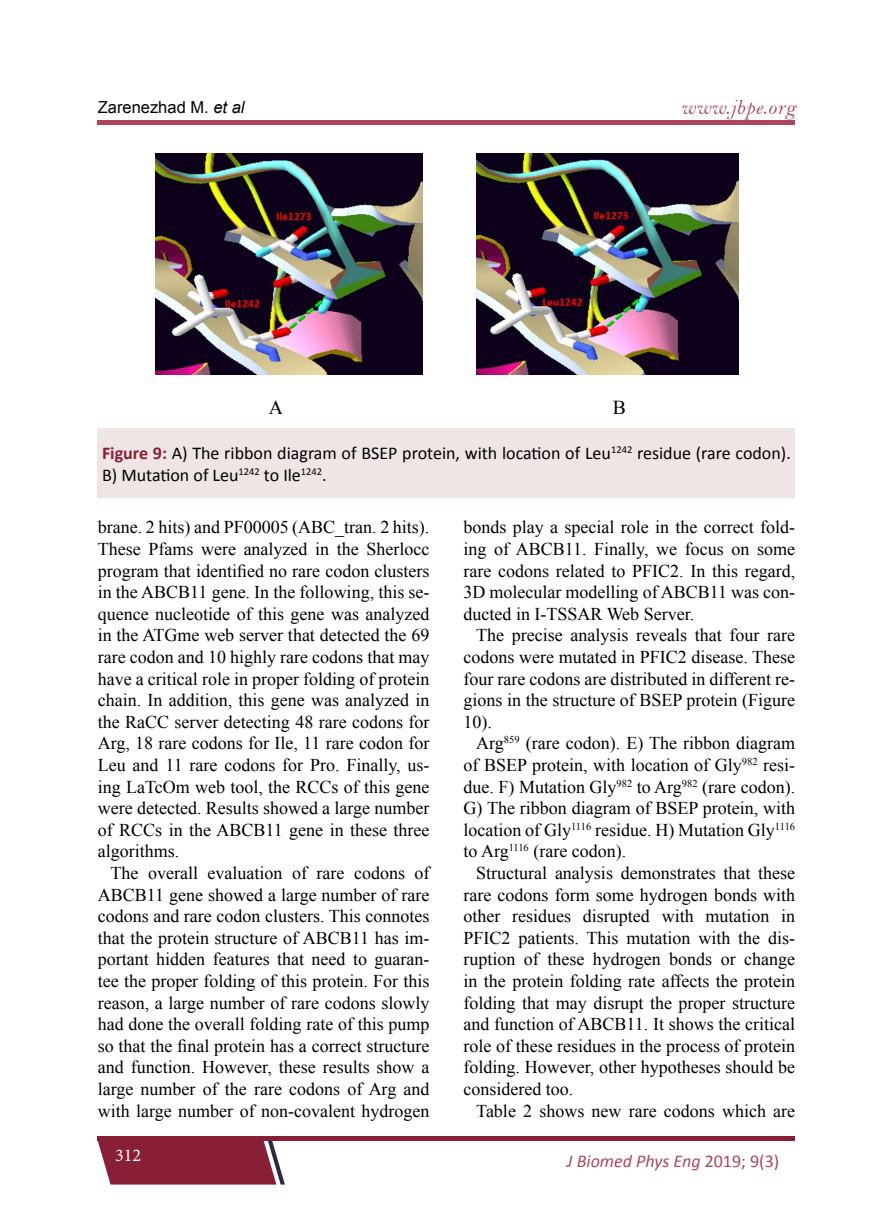
<style>
.page{position:relative;width:893px;height:1212px;background:#fff}
.page>*{position:absolute;margin:0;border:0;box-sizing:border-box;transform-origin:0 0}
.t1{font:21px "Bell MT Italic";letter-spacing:.03em;color:#ad465c}
.t2{font:19.8px "Times New Roman";color:#000}
.t3{font:18px/21.6px "Times New Roman";color:#000;text-align:justify}
.t4{font:18px/21.6px "Calibri";color:#000}
.t5{font:italic 18px "Calibri";color:#ad465c}
.t6{font:18px "Minion Pro";color:#fff}
.t7{font:16.5px "Arial";color:#000}
.s1{font-style:italic}
.s2{font-weight:700;color:#891f36}
.s3{font-style:normal}
</style>
<div class="page">
<div style="left:98px;top:1136px;width:697px;height:5px;background:#891f36"></div>
<svg style="left:98px;top:1141px;width:187px;height:43px;background:#913348"></svg>
<div style="left:98px;top:120px;width:697px;height:5px;background:#ad465c"></div>
<div style="left:98px;top:428px;width:697px;height:70px;background:#f0e5e5"></div>
<img style="left:155px;top:153px;width:268px;height:221px">
<img style="left:476px;top:153px;width:263px;height:221px">
<p class="t7" style="left:98px;top:97px;width:148px">Zarenezhad M. <span class="s1">et al</span></p>
<p class="t1" style="left:681px;top:94px;width:116px">www.jbpe.org</p>
<p class="t2" style="left:269px;top:394px;width:16px">A</p>
<p class="t2" style="left:613px;top:394px;width:15px">B</p>
<p class="t4" style="left:102px;top:443px;width:690px"><span class="s2">Figure 9:</span> A) The ribbon diagram of BSEP protein, with location of Leu<sup>1242</sup> residue (rare codon).<br>B) Mutation of Leu<sup>1242</sup> to Ile<sup>1242</sup>.</p>
<p class="t3" style="left:98px;top:516px;width:333px">brane. 2 hits) and PF00005 (ABC_tran. 2 hits).<br>These Pfams were analyzed in the Sherlocc program that identified no rare codon clusters in the ABCB11 gene. In the following, this se&shy;quence nucleotide of this gene was analyzed in the ATGme web server that detected the 69 rare codon and 10 highly rare codons that may have a critical role in proper folding of protein chain. In addition, this gene was analyzed in the RaCC server detecting 48 rare codons for Arg, 18 rare codons for Ile, 11 rare codon for Leu and 11 rare codons for Pro. Finally, us&shy;ing LaTcOm web tool, the RCCs of this gene were detected. Results showed a large number of RCCs in the ABCB11 gene in these three algorithms.</p>
<p class="t3" style="left:98px;top:862px;width:333px;text-indent:13px">The overall evaluation of rare codons of ABCB11 gene showed a large number of rare codons and rare codon clusters. This connotes that the protein structure of ABCB11 has im&shy;portant hidden features that need to guaran&shy;tee the proper folding of this protein. For this reason, a large number of rare codons slowly had done the overall folding rate of this pump so that the final protein has a correct structure and function. However, these results show a large number of the rare codons of Arg and with large number of non-covalent hydrogen</p>
<p class="t6" style="left:115px;top:1143px;width:27px">312</p>
<p class="t3" style="left:463px;top:516px;width:333px">bonds play a special role in the correct fold&shy;ing of ABCB11. Finally, we focus on some rare codons related to PFIC2. In this regard, 3D molecular modelling of ABCB11 was con&shy;ducted in I-TSSAR Web Server.</p>
<p class="t3" style="left:463px;top:624px;width:333px;text-indent:13px">The precise analysis reveals that four rare codons were mutated in PFIC2 disease. These four rare codons are distributed in different re&shy;gions in the structure of BSEP protein (Figure 10).</p>
<p class="t3" style="left:463px;top:732px;width:333px;text-indent:13px">Arg<sup>859</sup> (rare codon). E) The ribbon diagram of BSEP protein, with location of Gly<sup>982</sup> resi&shy;due. F) Mutation Gly<sup>982</sup> to Arg<sup>982</sup> (rare codon).<br>G) The ribbon diagram of BSEP protein, with location of Gly<sup>1116</sup> residue. H) Mutation Gly<sup>1116 </sup>to Arg<sup>1116</sup> (rare codon).</p>
<p class="t3" style="left:463px;top:862px;width:333px;text-indent:13px">Structural analysis demonstrates that these rare codons form some hydrogen bonds with other residues disrupted with mutation in PFIC2 patients. This mutation with the dis&shy;ruption of these hydrogen bonds or change in the protein folding rate affects the protein folding that may disrupt the proper structure and function of ABCB11. It shows the critical role of these residues in the process of protein folding. However, other hypotheses should be considered too.</p>
<p class="t3" style="left:476px;top:1099px;width:320px">Table 2 shows new rare codons which are</p>
<p class="t5" style="left:567px;top:1148px;width:214px">J Biomed Phys Eng <span class="s3">2019; 9(3)</span></p>
</div>
